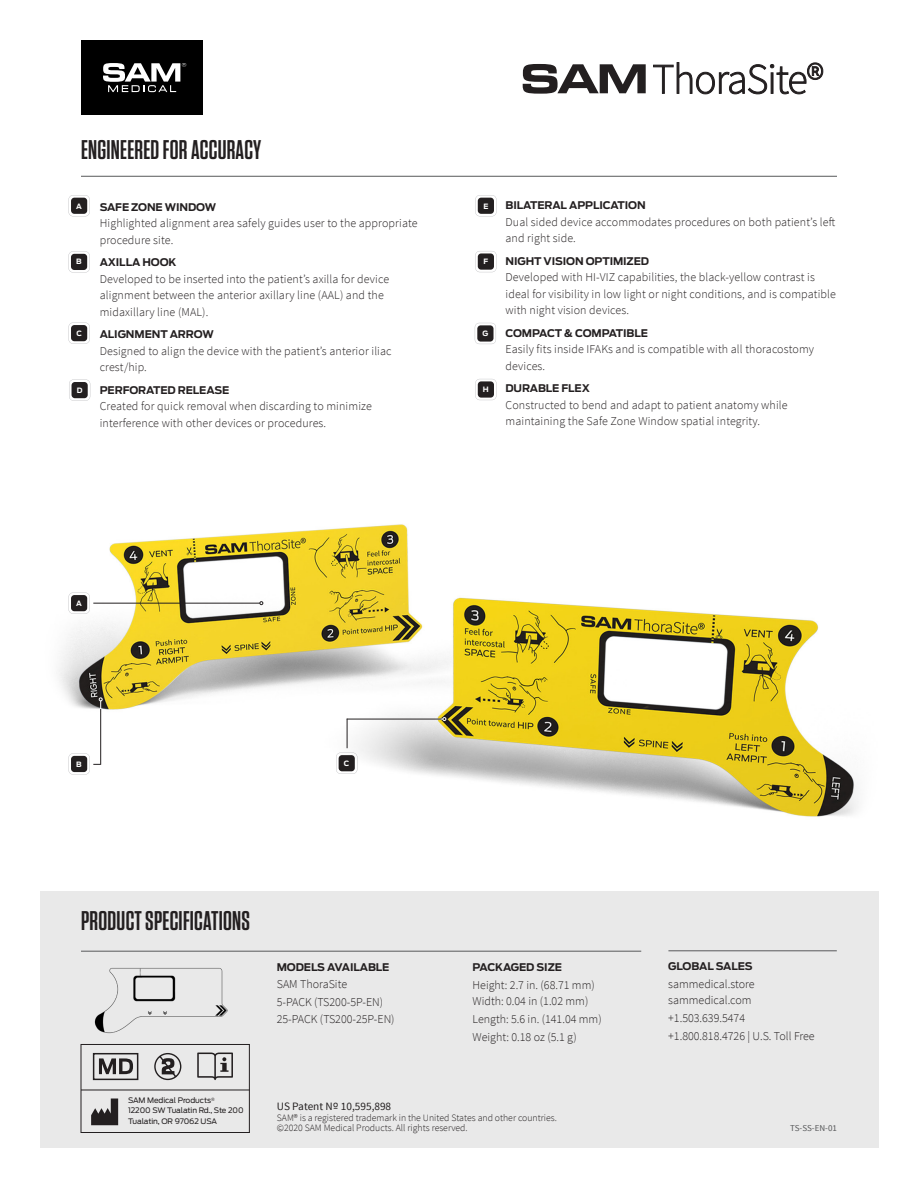
<style>
.page{position:relative;width:918px;height:1188px;background:#fff}
.page>*{position:absolute;margin:0;border:0;box-sizing:border-box;transform-origin:0 0}
.t1{font:600 27px "Tungsten Narrow";letter-spacing:.01em;color:#231f20}
.t2{font:300 12px/16.5px "Source Sans Pro";letter-spacing:.01em;color:#231f20}
.t3{font:11.25px "Source Sans Pro";color:#231f20}
.t4{font:700 10.5px "Antenna";letter-spacing:-.01em;color:#231f20}
.t5{font:300 9.75px/10.5px "Source Sans Pro";color:#231f20}
.t6{font:9px "Source Sans Pro";letter-spacing:-.005em;color:#57585a}
.t7{font:7.5px "Antenna";letter-spacing:-.01em;color:#231f20}
.t8{font:700 7.35px "Antenna";color:#fff}
.s1{font-family:"Antenna";font-size:9.75px}
</style>
<div class="page">
<img style="left:59px;top:524px;width:800px;height:293px">
<svg style="left:68px;top:251px;width:22px;height:22px"></svg>
<div style="left:71px;top:254px;width:16px;height:16px;background:#231f20;border-radius:3px"></div>
<div style="left:41px;top:891px;width:838px;height:257px;background:#e9e9e9"></div>
<hr style="left:81px;top:951px;width:560px;height:1px;background:#57585a">
<hr style="left:668px;top:951px;width:169px;height:1px;background:#57585a">
<hr style="left:81px;top:176px;width:756px;height:1px;background:#57585a">
<div style="left:81px;top:40px;width:121px;height:75px;background:#000"></div>
<svg style="left:103px;top:63px;width:83px;height:29px"></svg>
<svg style="left:91px;top:1099px;width:27px;height:26px"></svg>
<hr style="left:93px;top:603px;width:167px;height:1px;background:#231f20">
<svg style="left:260px;top:601px;width:3px;height:4px"></svg>
<svg style="left:68px;top:195px;width:22px;height:21px"></svg>
<div style="left:71px;top:198px;width:16px;height:16px;background:#231f20;border-radius:3px"></div>
<svg style="left:68px;top:323px;width:22px;height:21px"></svg>
<div style="left:71px;top:325px;width:16px;height:16px;background:#231f20;border-radius:3px"></div>
<svg style="left:68px;top:593px;width:22px;height:21px"></svg>
<div style="left:71px;top:595px;width:16px;height:16px;background:#231f20;border-radius:3px"></div>
<svg style="left:475px;top:195px;width:22px;height:21px"></svg>
<div style="left:478px;top:198px;width:16px;height:16px;background:#231f20;border-radius:3px"></div>
<svg style="left:475px;top:251px;width:22px;height:21px"></svg>
<div style="left:478px;top:253px;width:16px;height:17px;background:#231f20;border-radius:3px"></div>
<svg style="left:475px;top:323px;width:21px;height:21px"></svg>
<div style="left:477px;top:325px;width:17px;height:17px;background:#231f20;border-radius:3px"></div>
<svg style="left:99px;top:697px;width:4px;height:12px"></svg>
<svg style="left:68px;top:753px;width:33px;height:22px"></svg>
<svg style="left:154px;top:1053px;width:28px;height:28px"></svg>
<svg style="left:475px;top:379px;width:22px;height:21px"></svg>
<div style="left:478px;top:381px;width:16px;height:17px;background:#231f20;border-radius:3px"></div>
<svg style="left:69px;top:379px;width:21px;height:22px"></svg>
<div style="left:72px;top:382px;width:16px;height:16px;background:#231f20;border-radius:3px"></div>
<img style="left:94px;top:967px;width:134px;height:67px">
<svg style="left:523px;top:64px;width:123px;height:30px"></svg>
<svg style="left:653px;top:62px;width:170px;height:32px"></svg>
<svg style="left:99px;top:1058px;width:34px;height:16px"></svg>
<div style="left:93px;top:1053px;width:45px;height:27px;border:2px solid #231f20"></div>
<hr style="left:100px;top:709px;width:1px;height:56px;background:#231f20">
<svg style="left:435px;top:717px;width:11px;height:4px"></svg>
<hr style="left:347px;top:719px;width:94px;height:1px;background:#231f20">
<svg style="left:336px;top:719px;width:21px;height:55px"></svg>
<div style="left:81px;top:1044px;width:169px;height:89px;border:1px solid #231f20"></div>
<hr style="left:81px;top:1090px;width:169px;height:1px;background:#231f20">
<svg style="left:197px;top:1053px;width:36px;height:27px"></svg>
<p class="t1" style="left:81px;top:136px;width:182px">ENGINEERED FOR ACCURACY</p>
<p class="t4" style="left:100px;top:201px;width:118px">SAFE ZONE WINDOW</p>
<p class="t2" style="left:100px;top:215px;width:319px">Highlighted alignment area safely guides user to the appropriate procedure site.</p>
<p class="t4" style="left:100px;top:256px;width:78px">AXILLA HOOK</p>
<p class="t2" style="left:100px;top:271px;width:291px">Developed to be inserted into the patient’s axilla for device alignment between the anterior axillary line (AAL) and the midaxillary line (MAL).</p>
<p class="t4" style="left:100px;top:328px;width:116px">ALIGNMENT ARROW</p>
<p class="t2" style="left:100px;top:343px;width:293px">Designed to align the device with the patient’s anterior iliac crest/hip.</p>
<p class="t4" style="left:100px;top:384px;width:131px">PERFORATED RELEASE</p>
<p class="t2" style="left:100px;top:398px;width:274px">Created for quick removal when discarding to minimize interference with other devices or procedures.</p>
<p class="t8" style="left:76px;top:202px;width:7px">A</p>
<p class="t8" style="left:483px;top:202px;width:7px">E</p>
<p class="t8" style="left:76px;top:257px;width:7px">B</p>
<p class="t8" style="left:483px;top:257px;width:6px">F</p>
<p class="t8" style="left:76px;top:329px;width:7px">C</p>
<p class="t8" style="left:482px;top:329px;width:7px">G</p>
<p class="t8" style="left:77px;top:386px;width:7px">D</p>
<p class="t8" style="left:483px;top:385px;width:7px">H</p>
<p class="t4" style="left:506px;top:199px;width:142px">BILATERAL APPLICATION</p>
<p class="t2" style="left:506px;top:214px;width:331px">Dual sided device accommodates procedures on both patient’s left and right side.</p>
<p class="t4" style="left:506px;top:255px;width:145px">NIGHT VISION OPTIMIZED</p>
<p class="t2" style="left:506px;top:269px;width:332px">Developed with HI-VIZ capabilities, the black-yellow contrast is ideal for visibility in low light or night conditions, and is compatible with night vision devices.</p>
<p class="t4" style="left:506px;top:327px;width:144px">COMPACT &amp; COMPATIBLE</p>
<p class="t2" style="left:506px;top:341px;width:310px">Easily fits inside IFAKs and is compatible with all thoracostomy devices.</p>
<p class="t4" style="left:506px;top:382px;width:86px">DURABLE FLEX</p>
<p class="t2" style="left:506px;top:397px;width:284px">Constructed to bend and adapt to patient anatomy while maintaining the Safe Zone Window spatial integrity.</p>
<p class="t8" style="left:76px;top:599px;width:7px">A</p>
<p class="t8" style="left:76px;top:760px;width:7px">B</p>
<p class="t1" style="left:81px;top:907px;width:170px">PRODUCT SPECIFICATIONS</p>
<p class="t8" style="left:344px;top:759px;width:7px">C</p>
<p class="t7" style="left:128px;top:1096px;width:88px">SAM Medical Products<sup>®</sup></p>
<p class="t7" style="left:128px;top:1106px;width:117px">12200 SW Tualatin Rd., Ste 200</p>
<p class="t7" style="left:128px;top:1117px;width:91px">Tualatin, OR 97062 USA</p>
<p class="t4" style="left:277px;top:961px;width:114px">MODELS AVAILABLE</p>
<p class="t2" style="left:277px;top:976px;width:72px">SAM ThoraSite</p>
<p class="t2" style="left:277px;top:993px;width:108px">5-PACK (TS200-5P-EN)</p>
<p class="t2" style="left:277px;top:1011px;width:119px">25-PACK (TS200-25P-EN)</p>
<p class="t4" style="left:473px;top:961px;width:91px">PACKAGED SIZE</p>
<p class="t2" style="left:473px;top:977px;width:124px">Height: 2.7 in. (68.71 mm)<br>Width: 0.04 in (1.02 mm)</p>
<p class="t2" style="left:473px;top:1011px;width:131px">Length: 5.6 in. (141.04 mm)</p>
<p class="t2" style="left:473px;top:1029px;width:106px">Weight: 0.18 oz (5.1 g)</p>
<p class="t3" style="left:277px;top:1100px;width:116px">US Patent N<span class="s1">º</span> 10,595,898</p>
<p class="t5" style="left:277px;top:1112px;width:282px">SAM® is a registered trademark in the United States and other countries. ©2020 SAM Medical Products. All rights reserved.</p>
<p class="t4" style="left:668px;top:960px;width:86px">GLOBAL SALES</p>
<p class="t2" style="left:668px;top:976px;width:88px">sammedical.store sammedical.com</p>
<p class="t2" style="left:668px;top:1010px;width:78px">+1.503.639.5474</p>
<p class="t2" style="left:668px;top:1028px;width:148px">+1.800.818.4726 | U.S. Toll Free</p>
<p class="t6" style="left:790px;top:1123px;width:48px">TS-SS-EN-01</p>
</div>
